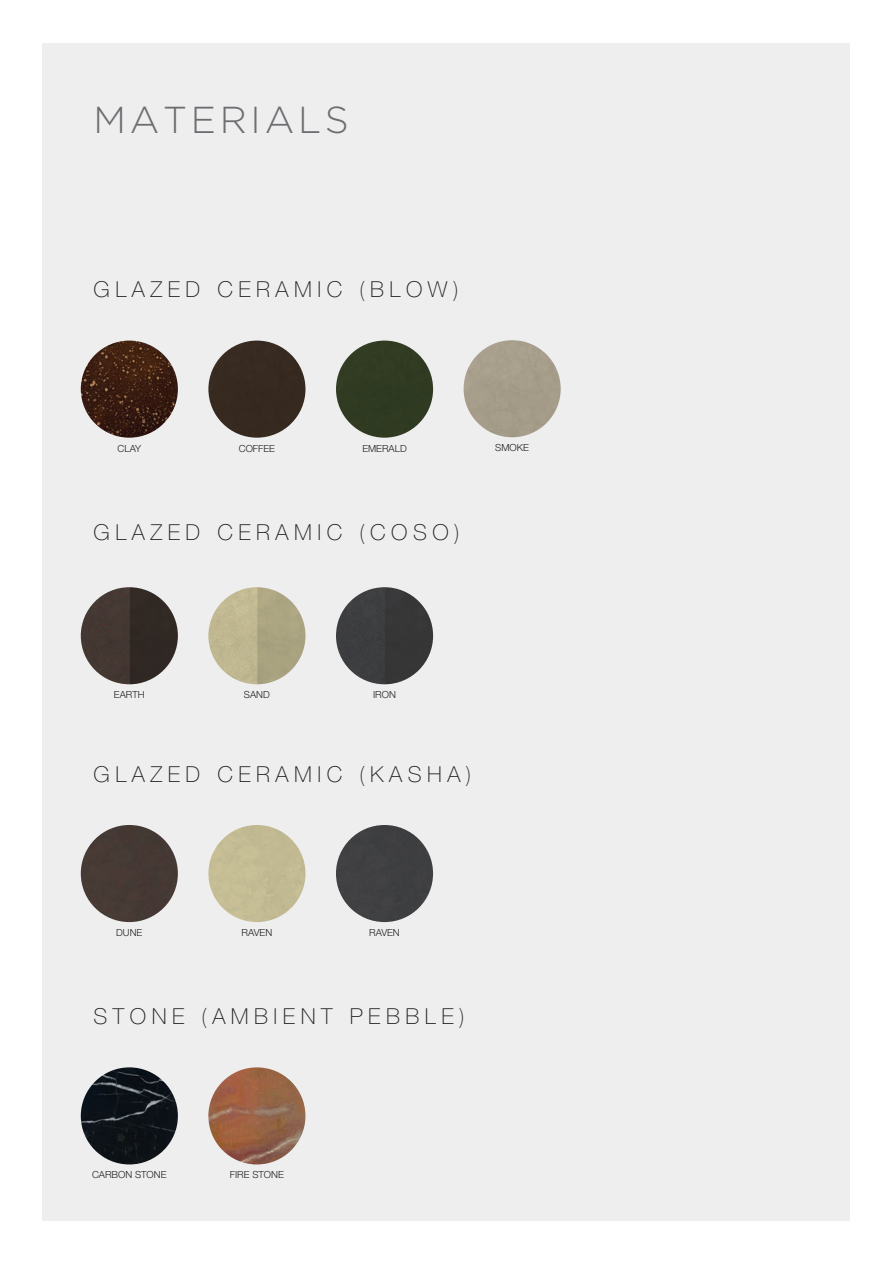
<style>
.page{position:relative;width:893px;height:1263px;background:#fff}
.page>*{position:absolute;margin:0;border:0;box-sizing:border-box;transform-origin:0 0}
.t1{font:300 37.5px "Gotham";letter-spacing:.1em;color:#6c6d70}
.t2{font:100 22.05px "Helvetica Neue LT Pro";letter-spacing:.25em;color:#231f20}
.t3{font:300 9.75px "Helvetica Neue LT Pro";color:#231f20}
</style>
<div class="page">
<div style="left:43px;top:43px;width:807px;height:1177px;background:#eeeeef"></div>
<div style="left:336px;top:341px;width:97px;height:97px;background:#2f3a22;border-radius:49px"></div>
<img style="left:81px;top:341px;width:97px;height:97px;border-radius:49px">
<div style="left:208px;top:341px;width:97px;height:97px;background:#36291f;border-radius:49px"></div>
<div style="left:464px;top:340px;width:97px;height:97px;background:#a69d8a;border-radius:49px"></div>
<img style="left:336px;top:587px;width:97px;height:97px;border-radius:49px">
<img style="left:81px;top:587px;width:97px;height:97px;border-radius:49px">
<img style="left:208px;top:587px;width:97px;height:97px;border-radius:49px">
<div style="left:208px;top:825px;width:97px;height:97px;background:#c3bb93;border-radius:49px"></div>
<div style="left:336px;top:825px;width:97px;height:97px;background:#3f4041;border-radius:49px"></div>
<div style="left:81px;top:825px;width:97px;height:97px;background:#463934;border-radius:49px"></div>
<img style="left:81px;top:1067px;width:97px;height:97px;border-radius:49px">
<img style="left:208px;top:1067px;width:97px;height:97px;border-radius:49px">
<p class="t1" style="left:94px;top:96px;width:257px">MATERIALS</p>
<p class="t2" style="left:94px;top:276px;width:366px">GLAZED CERAMIC (BLOW)</p>
<p class="t3" style="left:118px;top:442px;width:25px">CLAY</p>
<p class="t3" style="left:239px;top:442px;width:38px">COFFEE</p>
<p class="t3" style="left:362px;top:442px;width:46px">EMERALD</p>
<p class="t2" style="left:94px;top:519px;width:367px">GLAZED CERAMIC (COSO)</p>
<p class="t3" style="left:495px;top:442px;width:35px">SMOKE</p>
<p class="t3" style="left:114px;top:689px;width:32px">EARTH</p>
<p class="t3" style="left:244px;top:689px;width:27px">SAND</p>
<p class="t3" style="left:373px;top:689px;width:24px">IRON</p>
<p class="t2" style="left:94px;top:761px;width:379px">GLAZED CERAMIC (KASHA)</p>
<p class="t3" style="left:116px;top:926px;width:28px">DUNE</p>
<p class="t3" style="left:242px;top:926px;width:32px">RAVEN</p>
<p class="t3" style="left:369px;top:926px;width:32px">RAVEN</p>
<p class="t2" style="left:94px;top:1003px;width:372px">STONE (AMBIENT PEBBLE)</p>
<p class="t3" style="left:92px;top:1169px;width:76px">CARBON STONE</p>
<p class="t3" style="left:230px;top:1169px;width:56px">FIRE STONE</p>
</div>
